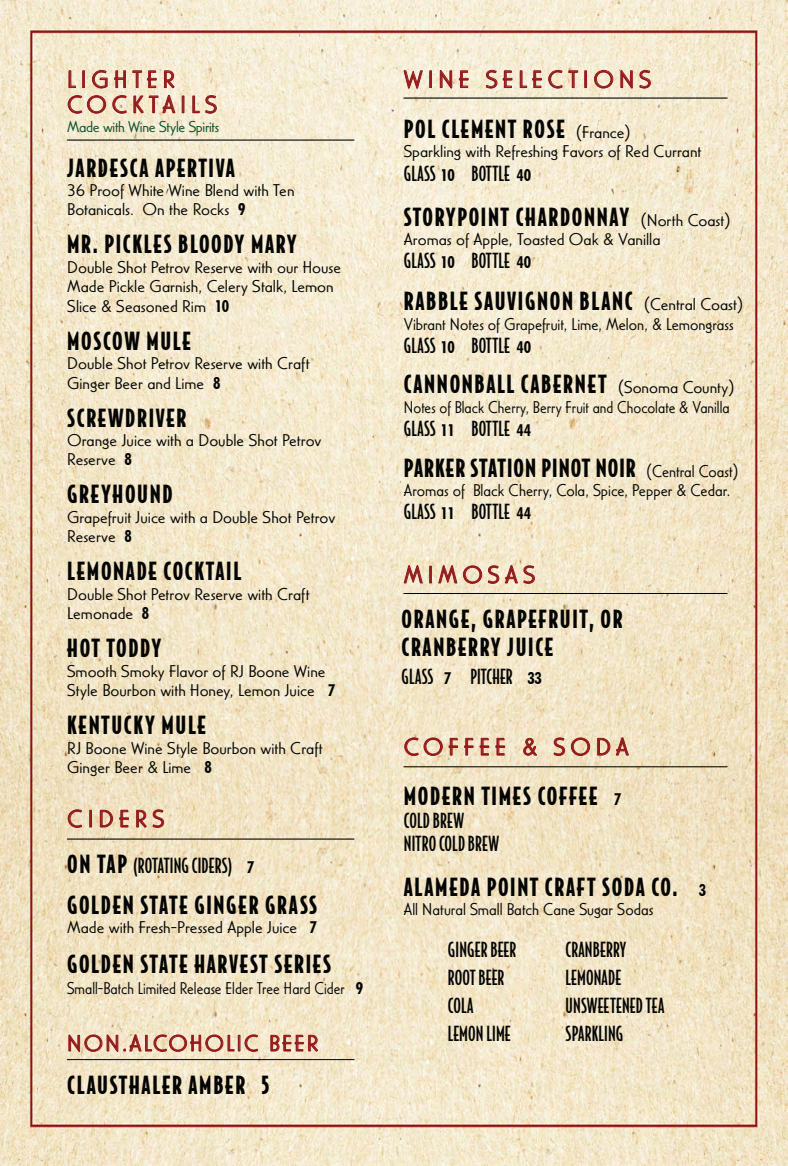
<style>
.page{position:relative;width:788px;height:1166px;background:#fff}
.page>*{position:absolute;margin:0;border:0;box-sizing:border-box;transform-origin:0 0}
.t1{font:300 25.2px/25.2px "Casablanca URW";letter-spacing:.2em;color:#93191c}
.t2{font:900 23.8px/28px "Bodega Sans";letter-spacing:.075em;color:#050504;scale:.93 1}
.t3{font:900 23.8px "Bodega Sans";letter-spacing:.045em;color:#050504;scale:.93 1}
.t4{font:300 23.62px "Casablanca URW";letter-spacing:.1em;color:#93191c}
.t5{font:500 19.78px/28px "Bodega Sans";letter-spacing:.01em;color:#050504;scale:.93 1}
.t6{font:300 17.85px/19.4px "Casablanca URW";color:#050504;scale:1.05 1}
.t7{font:300 17.85px "Casablanca URW";color:#050504}
.t8{font:300 17.85px "Casablanca URW";color:#050504;scale:.92 1}
.t9{font:300 16.28px "Casablanca URW";letter-spacing:-.02em;color:#0c4f2b}
.s1{font-family:"Casablanca URW";font-weight:300;font-size:17.85px}
.s2{font-family:"Futura BT";font-weight:700;font-stretch:condensed;font-size:16.28px}
.s3{font-weight:900;font-size:23.8px}
</style>
<div class="page">
<img style="left:0;top:0;width:788px;height:1165px">
<svg style="left:67px;top:69px;width:109px;height:45px;background:#e1c2ad"></svg>
<svg style="left:182px;top:95px;width:2px;height:18px"></svg>
<svg style="left:192px;top:95px;width:25px;height:19px"></svg>
<hr style="left:67px;top:140px;width:287px;height:1px;background:#050504">
<svg style="left:403px;top:69px;width:20px;height:20px"></svg>
<div style="left:429px;top:70px;width:3px;height:18px;border:1px solid #93191c"></div>
<svg style="left:439px;top:70px;width:13px;height:19px"></svg>
<svg style="left:458px;top:70px;width:11px;height:18px"></svg>
<svg style="left:485px;top:69px;width:28px;height:20px"></svg>
<svg style="left:519px;top:70px;width:23px;height:18px"></svg>
<svg style="left:548px;top:69px;width:30px;height:20px"></svg>
<div style="left:584px;top:70px;width:3px;height:18px;border:1px solid #93191c"></div>
<svg style="left:593px;top:69px;width:20px;height:20px"></svg>
<svg style="left:620px;top:69px;width:31px;height:20px"></svg>
<hr style="left:404px;top:98px;width:323px;height:1px;background:#050504">
<svg style="left:403px;top:564px;width:20px;height:21px"></svg>
<div style="left:429px;top:566px;width:3px;height:17px;border:1px solid #93191c"></div>
<svg style="left:437px;top:564px;width:98px;height:21px;background:#dfbba5"></svg>
<hr style="left:404px;top:593px;width:323px;height:1px;background:#050504">
<svg style="left:404px;top:737px;width:85px;height:19px;background:#dcb6a0"></svg>
<svg style="left:495px;top:737px;width:10px;height:19px"></svg>
<svg style="left:522px;top:737px;width:16px;height:19px"></svg>
<svg style="left:553px;top:737px;width:37px;height:19px"></svg>
<svg style="left:596px;top:736px;width:33px;height:20px"></svg>
<hr style="left:404px;top:766px;width:323px;height:1px;background:#050504">
<svg style="left:67px;top:809px;width:16px;height:19px"></svg>
<div style="left:89px;top:809px;width:3px;height:18px;border:1px solid #93191c"></div>
<svg style="left:99px;top:809px;width:14px;height:19px"></svg>
<svg style="left:119px;top:809px;width:10px;height:19px"></svg>
<svg style="left:136px;top:809px;width:28px;height:19px"></svg>
<hr style="left:67px;top:838px;width:287px;height:1px;background:#050504">
<svg style="left:68px;top:1033px;width:191px;height:19px;background:#dbb49e"></svg>
<svg style="left:270px;top:1034px;width:49px;height:18px"></svg>
<hr style="left:67px;top:1059px;width:287px;height:1px;background:#050504">
<h1 class="t1" style="left:404px;top:67px;width:248px">WINE SELECTIONS</h1>
<h1 class="t1" style="left:67px;top:67px;width:151px">LIGHTER<br>COCKTAILS</h1>
<p class="t9" style="left:67px;top:117px;width:153px">Made with Wine Style Spirits</p>
<h2 class="t2" style="left:404px;top:114px;width:245px">POL CLEMENT ROSE <span class="s1">(France)</span></h2>
<p class="t6" style="left:404px;top:142px;width:285px">Sparkling with Refreshing Favors of Red Currant</p>
<p class="t5" style="left:404px;top:159px;width:138px">GLASS <span class="s2">10</span> BOTTLE <span class="s2">40</span></p>
<h2 class="t2" style="left:404px;top:202px;width:352px">STORYPOINT CHARDONNAY <span class="s1">(North Coast)</span></h2>
<p class="t6" style="left:404px;top:230px;width:246px">Aromas of Apple, Toasted Oak &amp; Vanilla</p>
<p class="t5" style="left:404px;top:246px;width:138px">GLASS <span class="s2">10</span> BOTTLE <span class="s2">40</span></p>
<h2 class="t2" style="left:404px;top:286px;width:366px">RABBLE SAUVIGNON BLANC <span class="s1">(Central Coast)</span></h2>
<p class="t7" style="left:404px;top:314px;width:331px">Vibrant Notes of Grapefruit, Lime, Melon, &amp; Lemongrass</p>
<p class="t5" style="left:404px;top:331px;width:138px">GLASS <span class="s2">10</span> BOTTLE <span class="s2">40</span></p>
<h2 class="t2" style="left:404px;top:369px;width:357px">CANNONBALL CABERNET <span class="s1">(Sonoma County)</span></h2>
<p class="t8" style="left:404px;top:397px;width:355px">Notes of Black Cherry, Berry Fruit and Chocolate &amp; Vanilla</p>
<p class="t5" style="left:404px;top:414px;width:138px">GLASS <span class="s2">11</span> BOTTLE <span class="s2">44</span></p>
<h2 class="t3" style="left:404px;top:452px;width:361px">PARKER STATION PINOT NOIR <span class="s1">(Central Coast)</span></h2>
<p class="t7" style="left:404px;top:480px;width:328px">Aromas of Black Cherry, Cola, Spice, Pepper &amp; Cedar.</p>
<p class="t5" style="left:404px;top:497px;width:138px">GLASS <span class="s2">11</span> BOTTLE <span class="s2">44</span></p>
<h2 class="t2" style="left:67px;top:153px;width:182px">JARDESCA APERTIVA</h2>
<p class="t6" style="left:67px;top:181px;width:218px">36 Proof White Wine Blend with Ten<br>Botanicals. On the Rocks <span class="s2">9</span></p>
<h2 class="t2" style="left:67px;top:229px;width:248px">MR. PICKLES BLOODY MARY</h2>
<p class="t6" style="left:67px;top:257px;width:262px">Double Shot Petrov Reserve with our House<br>Made Pickle Garnish, Celery Stalk, Lemon<br>Slice &amp; Seasoned Rim <span class="s2">10</span></p>
<h2 class="t2" style="left:67px;top:326px;width:134px">MOSCOW MULE</h2>
<p class="t6" style="left:67px;top:354px;width:232px">Double Shot Petrov Reserve with Craft<br>Ginger Beer and Lime <span class="s2">8</span></p>
<h2 class="t2" style="left:67px;top:402px;width:130px">SCREWDRIVER</h2>
<p class="t6" style="left:67px;top:430px;width:243px">Orange Juice with a Double Shot Petrov<br>Reserve <span class="s2">8</span></p>
<h2 class="t2" style="left:67px;top:479px;width:115px">GREYHOUND</h2>
<p class="t6" style="left:67px;top:507px;width:257px">Grapefruit Juice with a Double Shot Petrov<br>Reserve <span class="s2">8</span></p>
<h2 class="t2" style="left:67px;top:556px;width:189px">LEMONADE COCKTAIL</h2>
<p class="t6" style="left:67px;top:584px;width:232px">Double Shot Petrov Reserve with Craft<br>Lemonade <span class="s2">8</span></p>
<h2 class="t2" style="left:67px;top:633px;width:103px">HOT TODDY</h2>
<p class="t6" style="left:67px;top:661px;width:257px">Smooth Smoky Flavor of RJ Boone Wine<br>Style Bourbon with Honey, Lemon Juice <span class="s2">7</span></p>
<h2 class="t2" style="left:67px;top:710px;width:151px">KENTUCKY MULE</h2>
<p class="t6" style="left:67px;top:738px;width:245px">RJ Boone Wine Style Bourbon with Craft<br>Ginger Beer &amp; Lime <span class="s2">8</span></p>
<h1 class="t1" style="left:404px;top:562px;width:133px">MIMOSAS</h1>
<h2 class="t2" style="left:401px;top:604px;width:239px">ORANGE, GRAPEFRUIT, OR<br>CRANBERRY JUICE</h2>
<p class="t5" style="left:401px;top:662px;width:152px">GLASS <span class="s2">7</span> PITCHER <span class="s2">33</span></p>
<h1 class="t1" style="left:404px;top:734px;width:226px">COFFEE &amp; SODA</h1>
<h1 class="t1" style="left:67px;top:806px;width:98px">CIDERS</h1>
<p class="t5" style="left:67px;top:851px;width:202px"><span class="s3">ON TAP</span> (ROTATING CIDERS) <span class="s2">7</span></p>
<h2 class="t2" style="left:67px;top:889px;width:270px">GOLDEN STATE GINGER GRASS</h2>
<p class="t6" style="left:67px;top:917px;width:239px">Made with Fresh-Pressed Apple Juice <span class="s2">7</span></p>
<h2 class="t2" style="left:67px;top:949px;width:285px">GOLDEN STATE HARVEST SERIES</h2>
<p class="t8" style="left:67px;top:978px;width:323px">Small-Batch Limited Release Elder Tree Hard Cider <span class="s2">9</span></p>
<h3 class="t4" style="left:67px;top:1030px;width:252px">NON.ALCOHOLIC BEER</h3>
<h2 class="t2" style="left:67px;top:1069px;width:219px">CLAUSTHALER AMBER 5</h2>
<h2 class="t2" style="left:404px;top:780px;width:235px">MODERN TIMES COFFEE <span class="s2">7</span></h2>
<p class="t5" style="left:404px;top:808px;width:104px;line-height:23.1px">COLD BREW<br>NITRO COLD BREW</p>
<h2 class="t2" style="left:404px;top:871px;width:326px">ALAMEDA POINT CRAFT SODA CO. <span class="s2">3</span></h2>
<p class="t7" style="left:404px;top:899px;width:251px">All Natural Small Batch Cane Sugar Sodas</p>
<p class="t5" style="left:448px;top:934px;width:75px">GINGER BEER<br>ROOT BEER<br>COLA<br>LEMON LIME</p>
<p class="t5" style="left:565px;top:934px;width:108px">CRANBERRY<br>LEMONADE<br>UNSWEETENED TEA<br>SPARKLING</p>
</div>
